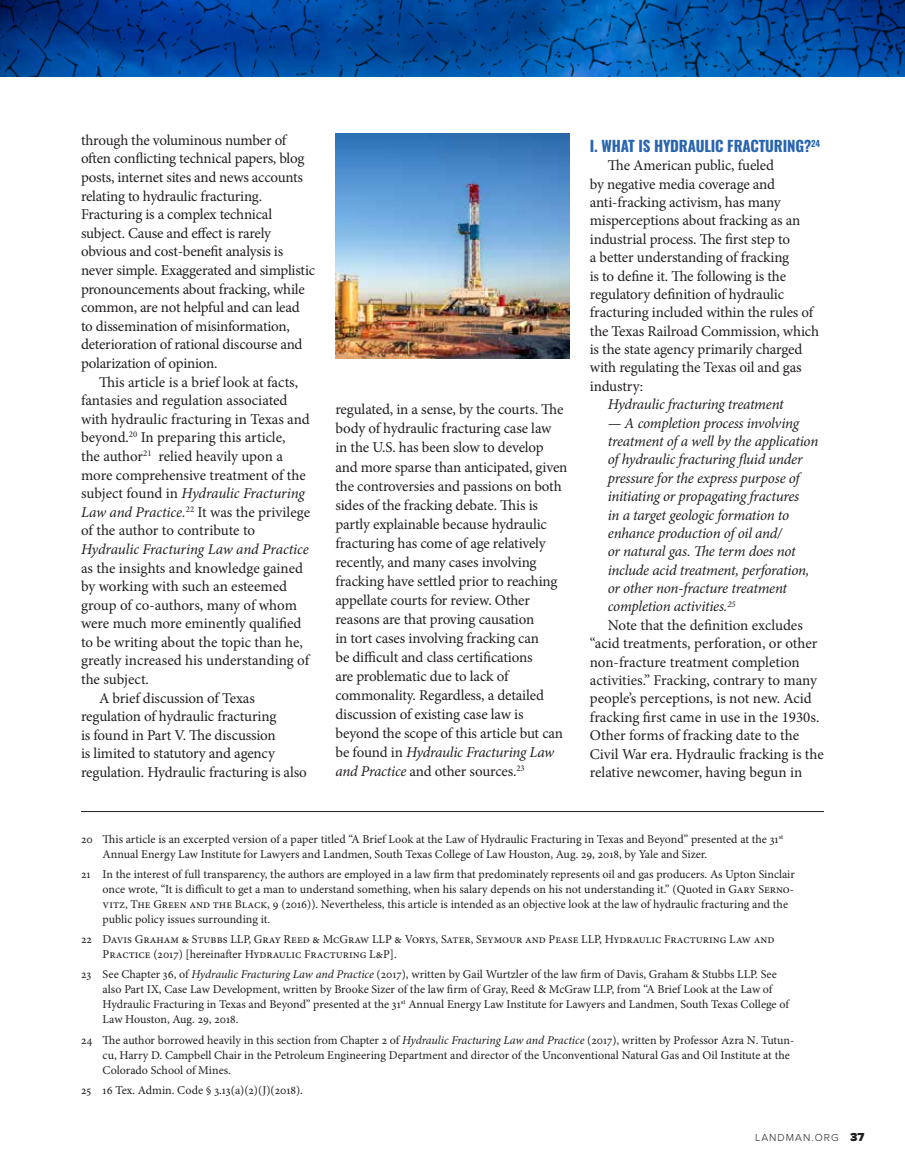
<style>
.page{position:relative;width:905px;height:1175px;background:#fff}
.page>*{position:absolute;margin:0;border:0;box-sizing:border-box;transform-origin:0 0}
.t1{font:15px/18.6px "Minion Pro";letter-spacing:-.01em;color:#231f20}
.t2{font:italic 15px "Minion Pro";letter-spacing:-.02em;color:#231f20}
.t3{font:700 15px "Oswald";letter-spacing:-.01em;color:#2864b0}
.t4{font:12px/15px "Minion Pro";color:#231f20}
.t5{font:300 10.5px "Proxima Nova";letter-spacing:.1em;color:#231f20}
.s1{font-style:italic}
.s2{font-weight:900;font-size:12px}
</style>
<div class="page">
<img style="left:0;top:0;width:904px;height:77px">
<hr style="left:81px;top:811px;width:743px;height:1px;background:#231f20">
<img style="left:335px;top:134px;width:234px;height:224px">
<p class="t1" style="left:81px;top:131px;width:236px">through the voluminous number of often conflicting technical papers, blog posts, internet sites and news accounts relating to hydraulic fracturing.<br>Fracturing is a complex technical subject. Cause and effect is rarely obvious and cost-benefit analysis is never simple. Exaggerated and simplistic pronouncements about fracking, while common, are not helpful and can lead to dissemination of misinformation, deterioration of rational discourse and polarization of opinion.</p>
<p class="t1" style="left:81px;top:372px;width:230px;text-indent:18px">This article is a brief look at facts, fantasies and regulation associated with hydraulic fracturing in Texas and beyond.<sup>20</sup> In preparing this article,<br>the author<sup>21</sup> relied heavily upon a more comprehensive treatment of the subject found in <span class="s1">Hydraulic Fracturing Law and Practice.</span><sup>22</sup> It was the privilege of the author to contribute to</p>
<p class="t2" style="left:81px;top:539px;width:229px">Hydraulic Fracturing Law and Practice</p>
<p class="t1" style="left:81px;top:558px;width:224px">as the insights and knowledge gained</p>
<p class="t1" style="left:81px;top:577px;width:207px">by working with such an esteemed</p>
<p class="t1" style="left:81px;top:595px;width:217px">group of co-authors, many of whom</p>
<p class="t1" style="left:81px;top:614px;width:222px">were much more eminently qualified</p>
<p class="t1" style="left:81px;top:633px;width:223px">to be writing about the topic than he,</p>
<p class="t1" style="left:81px;top:651px;width:231px">greatly increased his understanding of</p>
<p class="t1" style="left:81px;top:670px;width:69px">the subject.</p>
<p class="t1" style="left:99px;top:688px;width:157px">A brief discussion of Texas</p>
<p class="t1" style="left:81px;top:707px;width:197px">regulation of hydraulic fracturing</p>
<p class="t1" style="left:81px;top:726px;width:196px">is found in Part V. The discussion</p>
<p class="t1" style="left:81px;top:744px;width:195px">is limited to statutory and agency</p>
<p class="t1" style="left:81px;top:763px;width:227px">regulation. Hydraulic fracturing is also</p>
<p class="t1" style="left:335px;top:400px;width:233px;line-height:19px">regulated, in a sense, by the courts. The body of hydraulic fracturing case law<br>in the U.S. has been slow to develop and more sparse than anticipated, given the controversies and passions on both sides of the fracking debate. This is partly explainable because hydraulic fracturing has come of age relatively recently, and many cases involving fracking have settled prior to reaching appellate courts for review. Other reasons are that proving causation<br>in tort cases involving fracking can<br>be difficult and class certifications<br>are problematic due to lack of commonality. Regardless, a detailed discussion of existing case law is beyond the scope of this article but can be found in <span class="s1">Hydraulic Fracturing Law and Practice</span> and other sources.<sup>23</sup></p>
<p class="t3" style="left:590px;top:138px;width:232px">I. WHAT IS HYDRAULIC FRACTURING?<sup>24</sup></p>
<p class="t1" style="left:590px;top:156px;width:231px;text-indent:18px">The American public, fueled<br>by negative media coverage and anti-fracking activism, has many misperceptions about fracking as an industrial process. The first step to<br>a better understanding of fracking<br>is to define it. The following is the regulatory definition of hydraulic fracturing included within the rules of the Texas Railroad Commission, which is the state agency primarily charged with regulating the Texas oil and gas industry:</p>
<p class="t2" style="left:608px;top:394px;width:177px">Hydraulic fracturing treatment</p>
<p class="t2" style="left:608px;top:412px;width:193px">— A completion process involving</p>
<p class="t2" style="left:608px;top:431px;width:212px">treatment of a well by the application</p>
<p class="t2" style="left:608px;top:449px;width:196px">of hydraulic fracturing fluid under</p>
<p class="t2" style="left:608px;top:468px;width:193px">pressure for the express purpose of</p>
<p class="t2" style="left:608px;top:486px;width:193px">initiating or propagating fractures</p>
<p class="t2" style="left:608px;top:504px;width:183px">in a target geologic formation to</p>
<p class="t2" style="left:608px;top:523px;width:176px">enhance production of oil and/</p>
<p class="t2" style="left:608px;top:541px;width:189px">or natural gas. The term does not</p>
<p class="t2" style="left:608px;top:559px;width:203px">include acid treatment, perforation,</p>
<p class="t2" style="left:608px;top:578px;width:181px">or other non-fracture treatment</p>
<p class="t2" style="left:608px;top:596px;width:128px">completion activities.<sup>25</sup></p>
<p class="t1" style="left:608px;top:616px;width:196px">Note that the definition excludes</p>
<p class="t1" style="left:590px;top:634px;width:229px">“acid treatments, perforation, or other</p>
<p class="t1" style="left:590px;top:652px;width:211px">non-fracture treatment completion</p>
<p class="t1" style="left:590px;top:671px;width:229px">activities.” Fracking, contrary to many</p>
<p class="t1" style="left:590px;top:689px;width:223px">people’s perceptions, is not new. Acid</p>
<p class="t1" style="left:590px;top:708px;width:231px">fracking first came in use in the 1930s.</p>
<p class="t1" style="left:590px;top:726px;width:211px">Other forms of fracking date to the</p>
<p class="t1" style="left:590px;top:744px;width:235px">Civil War era. Hydraulic fracking is the</p>
<p class="t1" style="left:590px;top:763px;width:214px">relative newcomer, having begun in</p>
<p class="t4" style="left:103px;top:831px;width:682px;text-indent:-22px">20 This article is an excerpted version of a paper titled “A Brief Look at the Law of Hydraulic Fracturing in Texas and Beyond” presented at the 31<sup>st<br></sup>Annual Energy Law Institute for Lawyers and Landmen, South Texas College of Law Houston, Aug. 29, 2018, by Yale and Sizer.</p>
<p class="t4" style="left:103px;top:866px;width:693px;text-indent:-22px">21 In the interest of full transparency, the authors are employed in a law firm that predominately represents oil and gas producers. As Upton Sinclair once wrote, “It is difficult to get a man to understand something, when his salary depends on his not understanding it.” (Quoted in Gary Serno&shy;vitz, The Green and the Black, 9 (2016)). Nevertheless, this article is intended as an objective look at the law of hydraulic fracturing and the public policy issues surrounding it.</p>
<p class="t4" style="left:103px;top:931px;width:673px;text-indent:-22px">22 Davis Graham &amp; Stubbs LLP, Gray Reed &amp; McGraw LLP &amp; Vorys, Sater, Seymour and Pease LLP, Hydraulic Fracturing Law and<br>Practice (2017) [hereinafter Hydraulic Fracturing L&amp;P].</p>
<p class="t4" style="left:103px;top:967px;width:689px;text-indent:-22px">23 See Chapter 36, of <span class="s1">Hydraulic Fracturing Law and Practice</span> (2017), written by Gail Wurtzler of the law firm of Davis, Graham &amp; Stubbs LLP. See also Part IX, Case Law Development, written by Brooke Sizer of the law firm of Gray, Reed &amp; McGraw LLP, from “A Brief Look at the Law of Hydraulic Fracturing in Texas and Beyond” presented at the 31<sup>st</sup> Annual Energy Law Institute for Lawyers and Landmen, South Texas College of Law Houston, Aug. 29, 2018.</p>
<p class="t4" style="left:103px;top:1032px;width:693px;text-indent:-22px">24 The author borrowed heavily in this section from Chapter 2 of <span class="s1">Hydraulic Fracturing Law and Practice</span> (2017), written by Professor Azra N. Tutun&shy;cu, Harry D. Campbell Chair in the Petroleum Engineering Department and director of the Unconventional Natural Gas and Oil Institute at the<br>Colorado School of Mines.</p>
<p class="t4" style="left:81px;top:1082px;width:223px">25 16 Tex. Admin. Code § 3.13(a)(2)(J)(2018).</p>
<p class="t5" style="left:755px;top:1131px;width:111px">LANDMAN.ORG <span class="s2">37</span></p>
</div>
